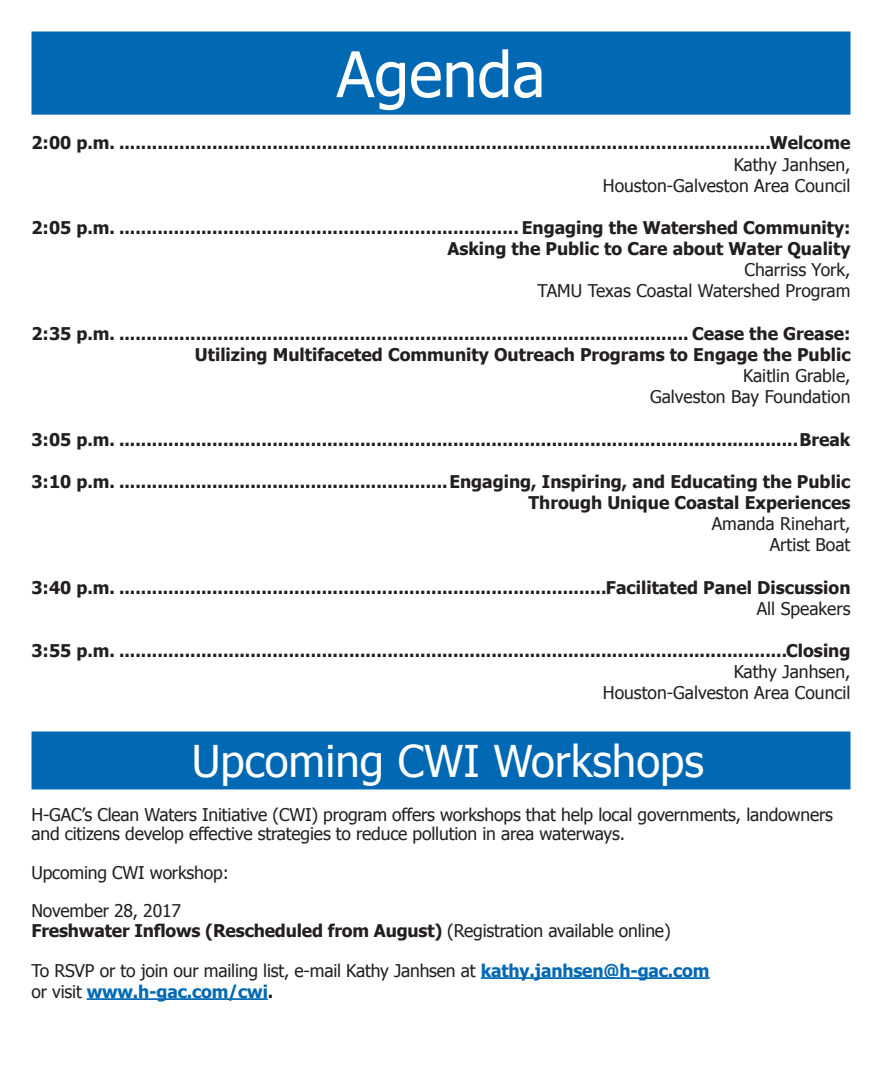
<style>
.page{position:relative;width:882px;height:1071px;background:#fff}
.page>*{position:absolute;margin:0;border:0;box-sizing:border-box;transform-origin:0 0}
.t1{font:63px "Tahoma";color:#fff}
.t2{font:43.75px "Tahoma";color:#fff}
.t3{font:700 17.5px/21.2px "Tahoma";color:#231f20;text-align:right}
.Speaker_Header{font:17.5px/21.2px "Tahoma";letter-spacing:-.01em;color:#231f20;text-align:right}
.Body_Paragraph{font:17.5px/19.2px "Tahoma";letter-spacing:-.01em;color:#231f20}
.s1{font-weight:700}
.s2{font-weight:700;color:#0168b3}
</style>
<div class="page">
<hr style="left:481px;top:977px;width:229px;height:2px;background:#0168b3">
<hr style="left:87px;top:998px;width:181px;height:2px;background:#0168b3">
<div style="left:32px;top:732px;width:818px;height:57px;background:#0168b3"></div>
<div style="left:32px;top:32px;width:818px;height:82px;background:#0168b3"></div>
<div style="left:32px;top:32px;width:818px;height:83px;border:2px solid #0168b3"></div>
<p class="t1" style="left:337px;top:32px;width:210px">Agenda</p>
<p class="t3" style="left:32px;top:131px;width:821px">2:00 p.m. .......................................................................................................................Welcome</p>
<p class="Speaker_Header" style="left:734px;top:153px;width:118px">Kathy Janhsen,</p>
<p class="Speaker_Header" style="left:603px;top:174px;width:249px">Houston-Galveston Area Council</p>
<p class="t3" style="left:32px;top:216px;width:821px">2:05 p.m. ......................................................................... Engaging the Watershed Community:<br>Asking the Public to Care about Water Quality</p>
<p class="Speaker_Header" style="left:744px;top:259px;width:108px">Charriss York,</p>
<p class="Speaker_Header" style="left:538px;top:280px;width:314px">TAMU Texas Coastal Watershed Program</p>
<p class="t3" style="left:32px;top:322px;width:821px">2:35 p.m. ........................................................................................................ Cease the Grease:<br>Utilizing Multifaceted Community Outreach Programs to Engage the Public</p>
<p class="Speaker_Header" style="left:650px;top:364px;width:202px">Kaitlin Grable,<br>Galveston Bay Foundation</p>
<p class="t3" style="left:32px;top:428px;width:821px">3:05 p.m. ............................................................................................................................Break</p>
<p class="t3" style="left:32px;top:470px;width:821px">3:10 p.m. ............................................................Engaging, Inspiring, and Educating the Public<br>Through Unique Coastal Experiences</p>
<p class="Speaker_Header" style="left:712px;top:512px;width:140px">Amanda Rinehart,<br>Artist Boat</p>
<p class="t3" style="left:32px;top:576px;width:821px">3:40 p.m. .........................................................................................Facilitated Panel Discussion</p>
<p class="Speaker_Header" style="left:757px;top:597px;width:95px">All Speakers</p>
<p class="t3" style="left:32px;top:639px;width:820px">3:55 p.m. ..........................................................................................................................Closing</p>
<p class="Speaker_Header" style="left:734px;top:660px;width:118px">Kathy Janhsen,</p>
<p class="Speaker_Header" style="left:603px;top:682px;width:249px">Houston-Galveston Area Council</p>
<p class="t2" style="left:192px;top:732px;width:514px">Upcoming CWI Workshops</p>
<p class="Speaker_Header" style="left:32px;top:804px;width:803px;line-height:19.2px;text-align:left">H-GAC’s Clean Waters Initiative (CWI) program offers workshops that help local governments, landowners and citizens develop effective strategies to reduce pollution in area waterways.</p>
<p class="Speaker_Header" style="left:32px;top:861px;width:199px">Upcoming CWI workshop:</p>
<p class="Body_Paragraph" style="left:32px;top:901px;width:641px">November 28, 2017<br><span class="s1">Freshwater Inflows (Rescheduled from August)</span> (Registration available online)</p>
<p class="Body_Paragraph" style="left:32px;top:959px;width:680px;line-height:21px">To RSVP or to join our mailing list, e-mail Kathy Janhsen at <span class="s2">kathy.janhsen@h-gac.com </span>or visit <span class="s2">www.h-gac.com/cwi</span><span class="s1">.</span></p>
</div>
